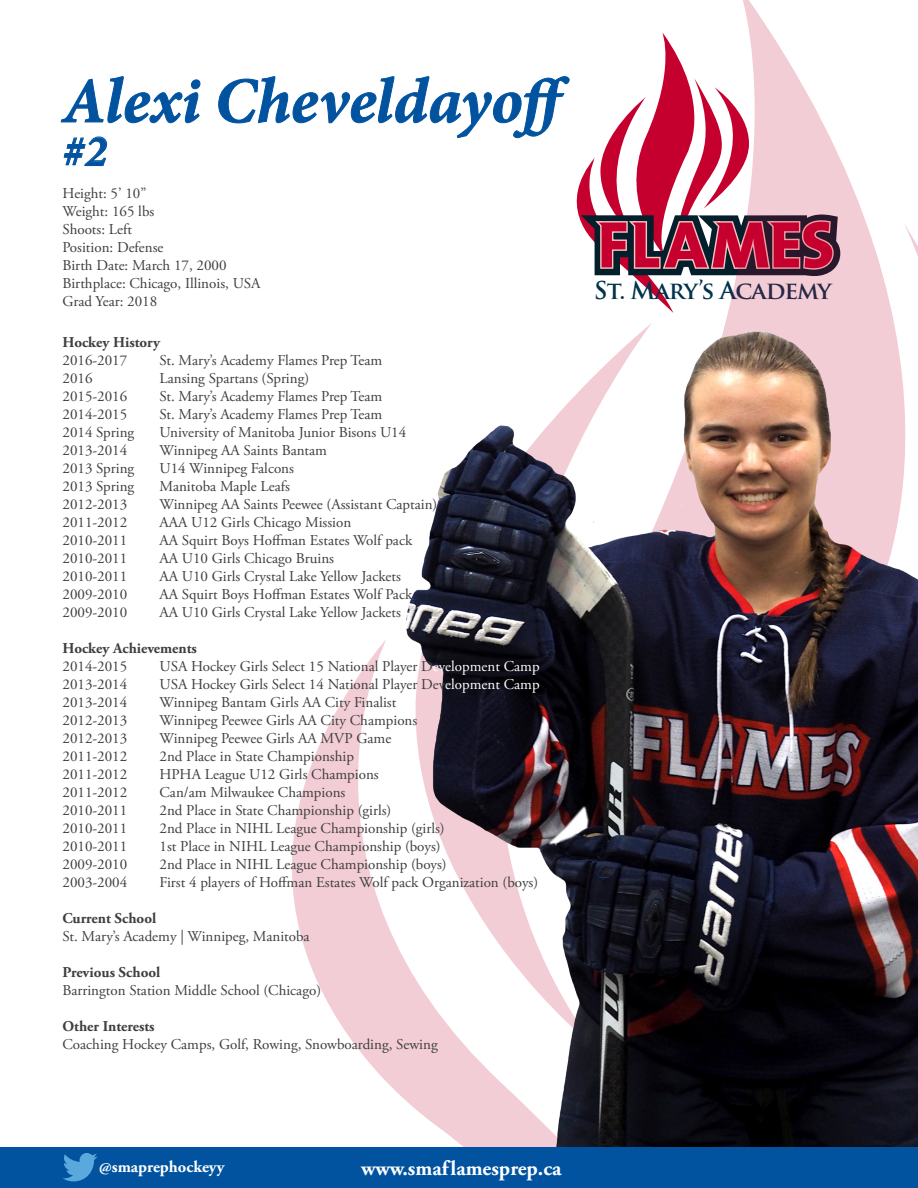
<style>
.page{position:relative;width:918px;height:1188px;background:#fff}
.page>*{position:absolute;margin:0;border:0;box-sizing:border-box;transform-origin:0 0}
.t1{font:italic 700 64.5px "Minion Pro";color:#0153a0}
.t2{font:italic 700 45px "Minion Pro";color:#0153a0}
.t3{font:700 24px "Trajan Pro";letter-spacing:-.04em;color:#00324c}
.t4{font:700 21px "Adobe Garamond Pro";color:#fff}
.t5{font:700 16.5px "Adobe Garamond Pro";color:#fff}
.t6{font:15px/18px "Adobe Garamond Pro";color:#3e3e3f}
.t7{font:700 15px "Adobe Garamond Pro";color:#3e3e3f}
.s1{color:#fff}
.s2{font-weight:700}
</style>
<div class="page">
<svg style="left:61px;top:76px;width:139px;height:47px"></svg>
<svg style="left:218px;top:76px;width:276px;height:62px"></svg>
<svg style="left:64px;top:137px;width:43px;height:29px"></svg>
<svg style="left:494px;top:0;width:372px;height:315px"></svg>
<svg style="left:789px;top:222px;width:129px;height:93px;fill:#f3cdd6"></svg>
<svg style="left:292px;top:642px;width:92px;height:506px"></svg>
<img style="left:384px;top:315px;width:534px;height:833px">
<div style="left:0;top:1148px;width:918px;height:40px;background:#0153a0"></div>
<svg style="left:63px;top:1153px;width:35px;height:28px"></svg>
<p class="t1" style="left:63px;top:55px;width:517px">Alexi Cheveldayoff</p>
<p class="t2" style="left:63px;top:119px;width:46px">#2</p>
<p class="t6" style="left:63px;top:184px;width:85px">Height: 5’ 10”</p>
<p class="t6" style="left:63px;top:202px;width:93px">Weight: 165 lbs</p>
<p class="t6" style="left:63px;top:220px;width:71px">Shoots: Left</p>
<p class="t6" style="left:63px;top:238px;width:103px">Position: Defense</p>
<p class="t6" style="left:63px;top:256px;width:200px">Birth Date: March 17, 2000<br>Birthplace: Chicago, Illinois, USA</p>
<p class="t6" style="left:63px;top:292px;width:96px">Grad Year: 2018</p>
<p class="t7" style="left:63px;top:334px;width:99px">Hockey History</p>
<p class="t6" style="left:63px;top:352px;width:66px">2016-2017</p>
<p class="t6" style="left:160px;top:352px;width:224px">St. Mary’s Academy Flames Prep Team</p>
<p class="t6" style="left:63px;top:370px;width:31px">2016</p>
<p class="t6" style="left:160px;top:370px;width:151px">Lansing Spartans (Spring)</p>
<p class="t6" style="left:63px;top:388px;width:66px">2015-2016</p>
<p class="t6" style="left:160px;top:388px;width:224px">St. Mary’s Academy Flames Prep Team</p>
<p class="t6" style="left:63px;top:406px;width:66px">2014-2015</p>
<p class="t6" style="left:160px;top:406px;width:224px">St. Mary’s Academy Flames Prep Team</p>
<p class="t6" style="left:63px;top:424px;width:73px">2014 Spring</p>
<p class="t6" style="left:160px;top:424px;width:248px">University of Manitoba Junior Bisons U14</p>
<p class="t6" style="left:63px;top:442px;width:66px">2013-2014</p>
<p class="t6" style="left:160px;top:442px;width:169px">Winnipeg AA Saints Bantam</p>
<p class="t6" style="left:63px;top:460px;width:73px">2013 Spring</p>
<p class="t6" style="left:160px;top:460px;width:136px">U14 Winnipeg Falcons</p>
<p class="t6" style="left:63px;top:478px;width:73px">2013 Spring</p>
<p class="t6" style="left:160px;top:478px;width:132px">Manitoba Maple Leafs</p>
<p class="t6" style="left:63px;top:496px;width:66px">2012-2013</p>
<p class="t6" style="left:160px;top:496px;width:279px">Winnipeg AA Saints Peewee (Assistant Captain)</p>
<p class="t6" style="left:63px;top:514px;width:66px">2011-2012</p>
<p class="t6" style="left:160px;top:514px;width:193px">AAA U12 Girls Chicago Mission</p>
<p class="t6" style="left:63px;top:532px;width:66px">2010-2011</p>
<p class="t6" style="left:160px;top:532px;width:254px">AA Squirt Boys Hoffman Estates Wolf pack</p>
<p class="t6" style="left:63px;top:550px;width:66px">2010-2011</p>
<p class="t6" style="left:160px;top:550px;width:176px">AA U10 Girls Chicago Bruins</p>
<p class="t6" style="left:63px;top:568px;width:66px">2010-2011</p>
<p class="t6" style="left:160px;top:568px;width:243px">AA U10 Girls Crystal Lake Yellow Jackets</p>
<p class="t6" style="left:63px;top:586px;width:66px">2009-2010</p>
<p class="t6" style="left:160px;top:586px;width:254px">AA Squirt Boys Hoffman Estates Wolf Pack</p>
<p class="t6" style="left:63px;top:604px;width:66px">2009-2010</p>
<p class="t6" style="left:160px;top:604px;width:243px">AA U10 Girls Crystal Lake Yellow Jackets</p>
<p class="t7" style="left:63px;top:640px;width:136px">Hockey Achievements</p>
<p class="t6" style="left:63px;top:658px;width:66px">2014-2015</p>
<p class="t6" style="left:160px;top:658px;width:382px">USA Hockey Girls Select 15 National Player D<span class="s1">evelopment Camp</span></p>
<p class="t6" style="left:63px;top:676px;width:66px">2013-2014</p>
<p class="t6" style="left:160px;top:676px;width:382px">USA Hockey Girls Select 14 National Player Dev<span class="s1">elopment Camp</span></p>
<p class="t6" style="left:63px;top:694px;width:66px">2013-2014</p>
<p class="t6" style="left:160px;top:694px;width:238px">Winnipeg Bantam Girls AA City Finalist</p>
<p class="t6" style="left:63px;top:712px;width:66px">2012-2013</p>
<p class="t6" style="left:160px;top:712px;width:259px">Winnipeg Peewee Girls AA City Champions</p>
<p class="t6" style="left:63px;top:730px;width:66px">2012-2013</p>
<p class="t6" style="left:160px;top:730px;width:233px">Winnipeg Peewee Girls AA MVP Game</p>
<p class="t6" style="left:63px;top:748px;width:66px">2011-2012</p>
<p class="t6" style="left:160px;top:748px;width:196px">2nd Place in State Championship</p>
<p class="t6" style="left:63px;top:766px;width:66px">2011-2012</p>
<p class="t6" style="left:160px;top:766px;width:221px">HPHA League U12 Girls Champions</p>
<p class="t6" style="left:63px;top:784px;width:66px">2011-2012</p>
<p class="t6" style="left:160px;top:784px;width:187px">Can/am Milwaukee Champions</p>
<p class="t6" style="left:63px;top:802px;width:66px">2010-2011</p>
<p class="t6" style="left:160px;top:802px;width:233px">2nd Place in State Championship (girls)</p>
<p class="t6" style="left:63px;top:820px;width:66px">2010-2011</p>
<p class="t6" style="left:160px;top:820px;width:287px">2nd Place in NIHL League Championship (girls)</p>
<p class="t6" style="left:63px;top:838px;width:66px">2010-2011</p>
<p class="t6" style="left:160px;top:838px;width:283px">1st Place in NIHL League Championship (boys)</p>
<p class="t6" style="left:63px;top:856px;width:66px">2009-2010</p>
<p class="t6" style="left:160px;top:856px;width:289px">2nd Place in NIHL League Championship (boys)</p>
<p class="t6" style="left:63px;top:874px;width:66px">2003-2004</p>
<p class="t6" style="left:160px;top:874px;width:380px">First 4 players of Hoffman Estates Wolf pack Organization (boys)</p>
<p class="t7" style="left:63px;top:910px;width:95px">Current School</p>
<p class="t6" style="left:63px;top:928px;width:249px">St. Mary’s Academy | Winnipeg, Manitoba</p>
<p class="t7" style="left:63px;top:964px;width:99px">Previous School</p>
<p class="t6" style="left:63px;top:982px;width:260px">Barrington Station Middle School (Chicago)</p>
<p class="t6" style="left:63px;top:1018px;width:377px"><span class="s2">Other Interests<br></span>Coaching Hockey Camps, Golf, Rowing, Snowboarding, Sewing</p>
<p class="t3" style="left:594px;top:275px;width:239px">St. Mary’s Academy</p>
<p class="t5" style="left:99px;top:1157px;width:127px">@smaprephockeyy</p>
<p class="t4" style="left:361px;top:1156px;width:202px">www.smaf lamesprep.ca</p>
</div>
